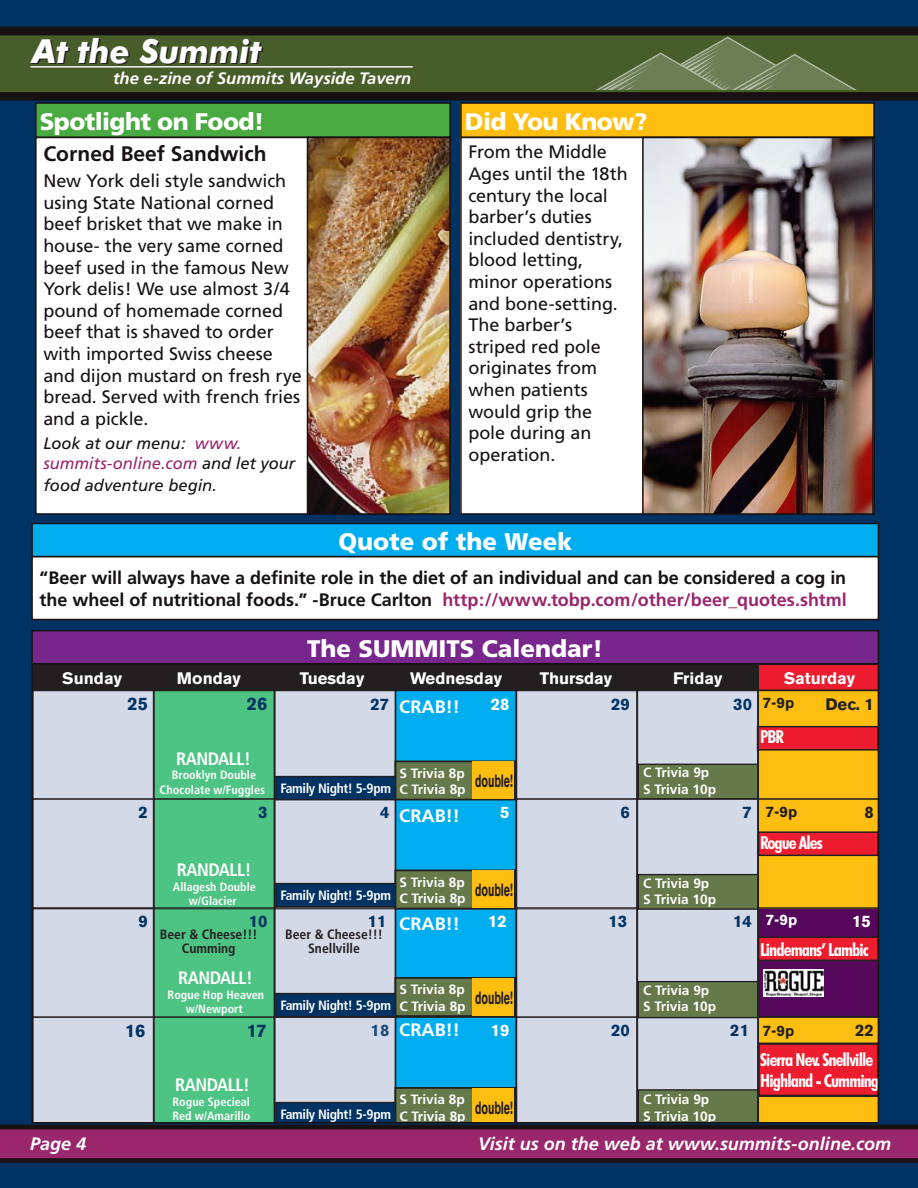
<style>
.page{position:relative;width:918px;height:1188px;background:#003263}
.page>*{position:absolute;margin:0;border:0;box-sizing:border-box;transform-origin:0 0}
.t1{font:italic 700 33.15px "Futura BT";color:#fff}
.News_Box_Titles{font:900 24px "Frutiger";color:#fff}
.News_Box_Titles-2{font:900 24px "Frutiger";letter-spacing:-.025em;color:#fff}
.Heads_in_Shorts{font:700 21px "Frutiger";color:#171112}
.Feature{font:18px/21.6px "Frutiger";letter-spacing:-.005em;color:#171112}
.Feature-2{font:700 18px/21.6px "Frutiger";letter-spacing:-.005em;color:#171112}
.t2{font:700 condensed 18px/21.6px "Futura BT";letter-spacing:-.05em;color:#fff}
.Footer_Type{font:italic 700 18px "Frutiger";color:#fff}
.t3{font:700 condensed 18px "Frutiger";letter-spacing:-.025em;color:#fff}
.t4{font:700 18px "Frutiger";color:#fff}
.t5{font:700 18px "Akzidenz Grotesk BE";color:#003263}
.t6{font:700 17.7px "Akzidenz Grotesk BE";letter-spacing:-.01em;color:#231f20;scale:.6 1}
.Feature-3{font:italic 16.5px/19.8px "Frutiger";color:#171112}
.t7{font:700 16.5px "Akzidenz Grotesk BE";color:#fff}
.t8{font:italic 700 16.5px "Frutiger";color:#fff}
.t9{font:700 16.5px "Akzidenz Grotesk BE";color:#003263}
.t10{font:700 16.5px "Akzidenz Grotesk BE";color:#231f20}
.t11{font:700 16.5px "Akzidenz Grotesk BE";color:#1c4c7b}
.t12{font:700 15px "Akzidenz Grotesk BE";color:#231f20}
.t13{font:700 15px "Akzidenz Grotesk BE";color:#fff}
.t14{font:700 13.5px/16.2px "Frutiger";color:#fff}
.t15{font:700 condensed 13.5px "Frutiger";letter-spacing:-.025em;color:#fff}
.t16{font:700 condensed 13.5px/13.5px "Frutiger";color:#231f20;text-align:center}
.t17{font:700 condensed 12px/14.4px "Frutiger";color:#fff;text-align:center}
.s1{color:#9a266b}
.s2{font-stretch:condensed}
</style>
<div class="page">
<svg style="left:0;top:27px;width:918px;height:74px;background:#161114"></svg>
<svg style="left:0;top:34px;width:918px;height:60px;background:#435728"></svg>
<hr style="left:30px;top:66px;width:383px;height:2px;background:#fff">
<svg style="left:567px;top:36px;width:324px;height:54px;background:#5b6e40"></svg>
<div style="left:36px;top:137px;width:414px;height:377px;background:#fff"></div>
<div style="left:32px;top:557px;width:846px;height:63px;background:#fff"></div>
<div style="left:31px;top:556px;width:848px;height:64px;border:2px solid #171112"></div>
<div style="left:32px;top:523px;width:846px;height:34px;background:#00aeef"></div>
<div style="left:31px;top:523px;width:848px;height:34px;border:2px solid #171112"></div>
<svg style="left:0;top:664px;width:918px;height:499px;background:#889594"></svg>
<img style="left:764px;top:970px;width:59px;height:27px">
<hr style="left:153px;top:688px;width:1px;height:435px;background:#231f20">
<hr style="left:274px;top:688px;width:1px;height:435px;background:#231f20">
<hr style="left:516px;top:688px;width:1px;height:435px;background:#231f20">
<hr style="left:636px;top:688px;width:2px;height:435px;background:#231f20">
<hr style="left:757px;top:688px;width:2px;height:435px;background:#231f20">
<div style="left:461px;top:137px;width:413px;height:377px;background:#fff"></div>
<div style="left:36px;top:103px;width:414px;height:34px;background:#4aaa42"></div>
<div style="left:35px;top:102px;width:416px;height:36px;border:2px solid #171112"></div>
<div style="left:461px;top:103px;width:413px;height:34px;background:#febe10"></div>
<div style="left:460px;top:102px;width:415px;height:36px;border:2px solid #171112"></div>
<div style="left:32px;top:631px;width:846px;height:33px;background:#77278b"></div>
<div style="left:31px;top:630px;width:848px;height:34px;border:2px solid #171112"></div>
<img style="left:645px;top:140px;width:226px;height:372px">
<div style="left:642px;top:137px;width:232px;height:378px;border:2px solid #171112"></div>
<img style="left:310px;top:140px;width:138px;height:372px">
<div style="left:307px;top:137px;width:144px;height:378px;border:2px solid #171112"></div>
<p class="t1" style="left:32px;top:31px;width:231px">At the Summit</p>
<p class="t8" style="left:113px;top:68px;width:300px">the e-zine of Summits Wayside Tavern</p>
<p class="News_Box_Titles-2" style="left:40px;top:107px;width:226px">Spotlight on Food!</p>
<p class="News_Box_Titles-2" style="left:465px;top:107px;width:184px">Did You Know?</p>
<p class="Heads_in_Shorts" style="left:43px;top:141px;width:225px">Corned Beef Sandwich</p>
<p class="Feature" style="left:43px;top:170px;width:260px">New York deli style sandwich using State National corned beef brisket that we make in house- the very same corned beef used in the famous New<br>York delis! We use almost 3/4 pound of homemade corned beef that is shaved to order with imported Swiss cheese and dijon mustard on fresh rye bread. Served with french fries and a pickle.</p>
<p class="Feature-3" style="left:43px;top:434px;width:254px">Look at our menu: <span class="s1">www. summits-online.com</span> and let your</p>
<p class="Feature-3" style="left:43px;top:475px;width:175px">food adventure begin.</p>
<p class="Feature" style="left:468px;top:142px;width:161px">From the Middle<br>Ages until the 18th century the local barber’s duties included dentistry, blood letting, minor operations and bone-setting.<br>The barber’s striped red pole originates from when patients would grip the pole during an operation.</p>
<p class="News_Box_Titles" style="left:338px;top:527px;width:235px">Quote of the Week</p>
<p class="Feature-2" style="left:40px;top:567px;width:809px">“Beer will always have a definite role in the diet of an individual and can be considered a cog in the wheel of nutritional foods.” -Bruce Carlton <span class="s1">http://www.tobp.com/other/beer_quotes.shtml</span></p>
<p class="News_Box_Titles" style="left:307px;top:634px;width:298px">The SUMMITS Calendar!</p>
<p class="t7" style="left:62px;top:669px;width:61px">Sunday</p>
<p class="t7" style="left:177px;top:669px;width:65px">Monday</p>
<p class="t7" style="left:300px;top:669px;width:66px">Tuesday</p>
<p class="t7" style="left:410px;top:669px;width:94px">Wednesday</p>
<p class="t7" style="left:540px;top:669px;width:74px">Thursday</p>
<p class="t7" style="left:673px;top:669px;width:51px">Friday</p>
<p class="t7" style="left:784px;top:669px;width:73px">Saturday</p>
<p class="t12" style="left:763px;top:694px;width:33px">7-9p</p>
<p class="t5" style="left:127px;top:693px;width:22px">25</p>
<p class="t5" style="left:247px;top:693px;width:22px">26</p>
<p class="t9" style="left:371px;top:695px;width:20px">27</p>
<p class="t7" style="left:491px;top:695px;width:20px">28</p>
<p class="t9" style="left:611px;top:695px;width:20px">29</p>
<p class="t9" style="left:733px;top:695px;width:21px">30</p>
<p class="t10" style="left:825px;top:695px;width:50px">Dec. 1</p>
<p class="t4" style="left:399px;top:696px;width:62px">CRAB!!</p>
<p class="t3" style="left:176px;top:748px;width:76px">RANDALL!</p>
<p class="t17" style="left:160px;top:768px;width:107px">Brooklyn Double<br>Chocolate w/Fuggles</p>
<p class="t14" style="left:280px;top:766px;width:187px;line-height:14.9px;text-align:right">S Trivia 8p<br><span class="s2">Family Night! 5-9pm</span> C Trivia 8p</p>
<p class="t6" style="left:475px;top:771px;width:65px">double!</p>
<p class="t14" style="left:643px;top:765px;width:75px">C Trivia 9p<br>S Trivia 10p</p>
<p class="t2" style="left:760px;top:725px;width:25px">PBR</p>
<p class="t9" style="left:139px;top:803px;width:11px">2</p>
<p class="t9" style="left:258px;top:803px;width:11px">3</p>
<p class="t9" style="left:380px;top:803px;width:11px">4</p>
<p class="t7" style="left:500px;top:803px;width:11px">5</p>
<p class="t9" style="left:621px;top:803px;width:11px">6</p>
<p class="t9" style="left:743px;top:803px;width:11px">7</p>
<p class="t10" style="left:864px;top:803px;width:11px">8</p>
<p class="t12" style="left:766px;top:803px;width:33px">7-9p</p>
<p class="t4" style="left:399px;top:805px;width:62px">CRAB!!</p>
<p class="t3" style="left:177px;top:859px;width:76px">RANDALL!</p>
<p class="t17" style="left:173px;top:879px;width:84px">Allagesh Double w/Glacier</p>
<p class="t15" style="left:280px;top:887px;width:112px">Family Night! 5-9pm</p>
<p class="t14" style="left:399px;top:874px;width:68px">S Trivia 8p<br>C Trivia 8p</p>
<p class="t6" style="left:475px;top:880px;width:65px">double!</p>
<p class="t14" style="left:643px;top:875px;width:75px">C Trivia 9p<br>S Trivia 10p</p>
<p class="t2" style="left:760px;top:831px;width:64px">Rogue Ales</p>
<p class="t13" style="left:766px;top:911px;width:33px">7-9p</p>
<p class="t9" style="left:139px;top:912px;width:11px">9</p>
<p class="t9" style="left:249px;top:912px;width:20px">10</p>
<p class="t9" style="left:368px;top:912px;width:20px">11</p>
<p class="t7" style="left:488px;top:912px;width:20px">12</p>
<p class="t9" style="left:608px;top:912px;width:20px">13</p>
<p class="t9" style="left:733px;top:912px;width:20px">14</p>
<p class="t7" style="left:852px;top:912px;width:20px">15</p>
<p class="t4" style="left:399px;top:913px;width:62px">CRAB!!</p>
<p class="t16" style="left:160px;top:928px;width:99px">Beer &amp; Cheese!!!<br>Cumming</p>
<p class="t16" style="left:285px;top:928px;width:99px">Beer &amp; Cheese!!!<br>Snellville</p>
<p class="t2" style="left:760px;top:939px;width:110px">Lindemans’ Lambic</p>
<p class="t3" style="left:178px;top:967px;width:76px">RANDALL!</p>
<p class="t17" style="left:168px;top:987px;width:98px">Rogue Hop Heaven w/Newport</p>
<p class="t15" style="left:280px;top:997px;width:112px">Family Night! 5-9pm</p>
<p class="t14" style="left:399px;top:982px;width:68px">S Trivia 8p<br>C Trivia 8p</p>
<p class="t6" style="left:475px;top:987px;width:65px">double!</p>
<p class="t14" style="left:643px;top:982px;width:75px">C Trivia 9p<br>S Trivia 10p</p>
<p class="t4" style="left:399px;top:1019px;width:62px">CRAB!!</p>
<p class="t5" style="left:125px;top:1020px;width:22px">16</p>
<p class="t5" style="left:247px;top:1020px;width:21px">17</p>
<p class="t11" style="left:371px;top:1020px;width:20px">18</p>
<p class="t7" style="left:491px;top:1020px;width:20px">19</p>
<p class="t9" style="left:611px;top:1020px;width:20px">20</p>
<p class="t9" style="left:730px;top:1020px;width:20px">21</p>
<p class="t10" style="left:855px;top:1020px;width:20px">22</p>
<p class="t12" style="left:763px;top:1022px;width:33px">7-9p</p>
<p class="t3" style="left:175px;top:1074px;width:76px">RANDALL!</p>
<p class="t17" style="left:172px;top:1094px;width:80px;text-align:left">Rogue Specieal<br>Red w/Amarillo</p>
<p class="t15" style="left:280px;top:1106px;width:112px">Family Night! 5-9pm</p>
<p class="t14" style="left:399px;top:1092px;width:68px">S Trivia 8p<br>C Trivia 8p</p>
<p class="t6" style="left:475px;top:1097px;width:65px">double!</p>
<p class="t14" style="left:643px;top:1092px;width:75px">C Trivia 9p<br>S Trivia 10p</p>
<p class="t2" style="left:760px;top:1048px;width:120px">Sierra Nev. Snellville<br>Highland - Cumming</p>
<p class="Footer_Type" style="left:30px;top:1133px;width:58px">Page 4</p>
<p class="Footer_Type" style="left:478px;top:1134px;width:414px">Visit us on the web at www.summits-online.com</p>
</div>
